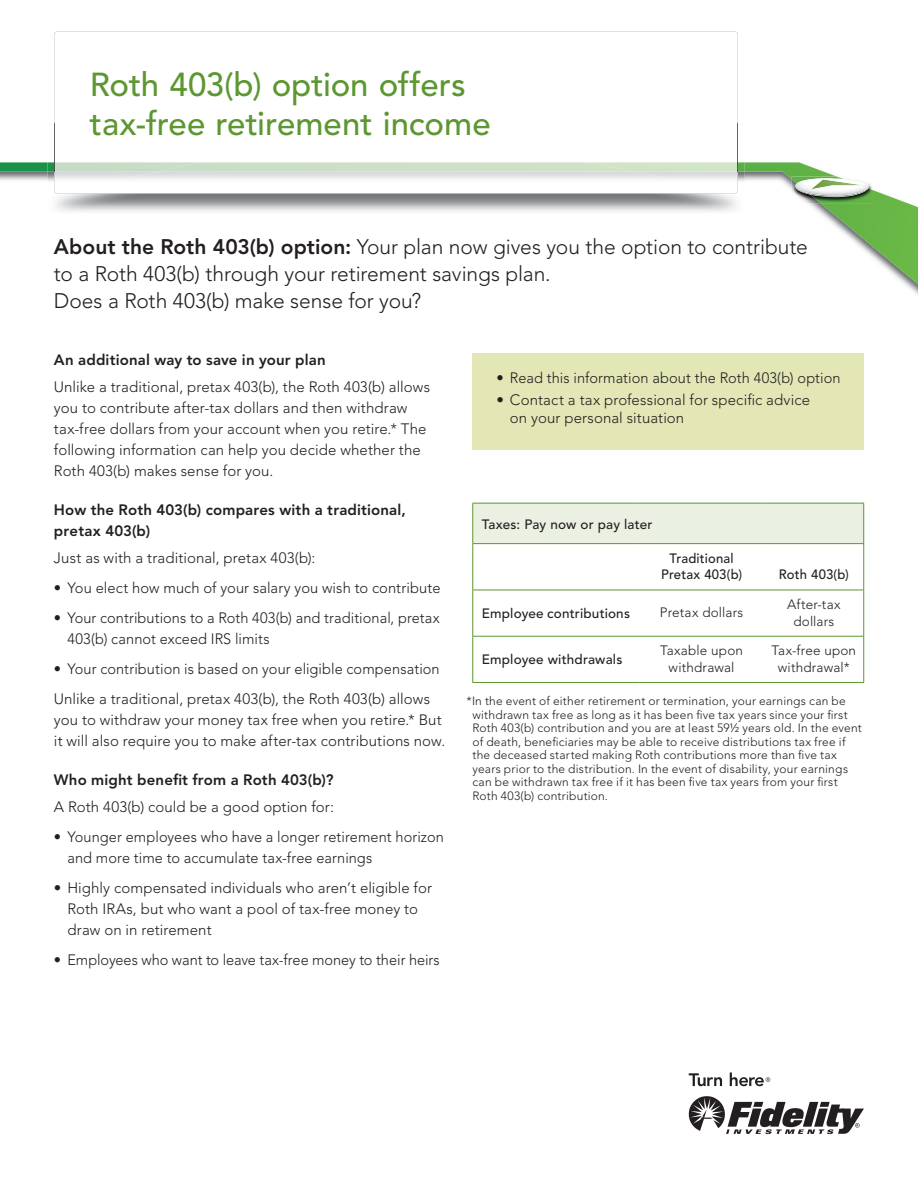
<style>
.page{position:relative;width:918px;height:1188px;background:#fff}
.page>*{position:absolute;margin:0;border:0;box-sizing:border-box;transform-origin:0 0}
.t1{font:500 33px/39px "Avenir";color:#5c9731}
.t2{font:300 21px/27px "Avenir";letter-spacing:-.005em;color:#231f20}
.t3{font:300 15px/21px "Avenir";letter-spacing:.005em;color:#231f20}
.t4{font:800 15px/21px "Avenir LT Std";letter-spacing:.01em;color:#231f20}
.t5{font:500 13.5px/16.5px "Avenir";letter-spacing:.015em;color:#231f20;text-align:center}
.t6{font:300 13.5px/16.5px "Avenir";letter-spacing:.015em;color:#231f20;text-align:center}
.t7{font:300 12px/13.5px "Avenir";letter-spacing:.015em;color:#231f20}
.s1{font-family:"Avenir LT Std";font-weight:800}
</style>
<div class="page">
<img style="left:0;top:162px;width:918px;height:133px">
<img style="left:791px;top:177px;width:82px;height:26px">
<svg style="left:795px;top:178px;width:74px;height:19px"></svg>
<img style="left:47px;top:172px;width:698px;height:42px">
<img style="left:54px;top:172px;width:684px;height:22px">
<img style="left:56px;top:172px;width:148px;height:21px">
<img style="left:56px;top:162px;width:102px;height:10px">
<img style="left:588px;top:172px;width:148px;height:21px">
<img style="left:634px;top:162px;width:102px;height:10px">
<img style="left:158px;top:162px;width:476px;height:10px">
<img style="left:56px;top:193px;width:680px;height:1px">
<img style="left:54px;top:162px;width:2px;height:31px">
<img style="left:736px;top:162px;width:2px;height:31px">
<svg style="left:688px;top:1096px;width:176px;height:38px"></svg>
<svg style="left:689px;top:1073px;width:33px;height:13px"></svg>
<svg style="left:730px;top:1072px;width:40px;height:14px"></svg>
<div style="left:473px;top:503px;width:391px;height:41px;background:#eaf0e2"></div>
<hr style="left:863px;top:503px;width:1px;height:40px;background:#5c9731">
<hr style="left:639px;top:636px;width:125px;height:1px;background:#5c9731">
<hr style="left:764px;top:636px;width:100px;height:1px;background:#5c9731">
<hr style="left:639px;top:682px;width:125px;height:1px;background:#5c9731">
<hr style="left:764px;top:682px;width:100px;height:1px;background:#5c9731">
<hr style="left:472px;top:636px;width:167px;height:1px;background:#5c9731">
<hr style="left:472px;top:682px;width:167px;height:1px;background:#5c9731">
<hr style="left:863px;top:544px;width:1px;height:46px;background:#5c9731">
<hr style="left:863px;top:590px;width:1px;height:46px;background:#5c9731">
<hr style="left:863px;top:636px;width:1px;height:46px;background:#5c9731">
<hr style="left:472px;top:590px;width:167px;height:1px;background:#5c9731">
<hr style="left:472px;top:590px;width:1px;height:46px;background:#5c9731">
<hr style="left:472px;top:636px;width:1px;height:46px;background:#5c9731">
<hr style="left:639px;top:590px;width:125px;height:1px;background:#5c9731">
<hr style="left:764px;top:590px;width:100px;height:1px;background:#5c9731">
<hr style="left:472px;top:503px;width:167px;height:1px;background:#5c9731">
<hr style="left:472px;top:503px;width:1px;height:40px;background:#5c9731">
<hr style="left:639px;top:503px;width:125px;height:1px;background:#5c9731">
<hr style="left:764px;top:503px;width:100px;height:1px;background:#5c9731">
<hr style="left:472px;top:543px;width:167px;height:1px;background:#5c9731">
<hr style="left:472px;top:544px;width:1px;height:46px;background:#5c9731">
<hr style="left:639px;top:543px;width:125px;height:1px;background:#5c9731">
<hr style="left:764px;top:543px;width:100px;height:1px;background:#5c9731">
<div style="left:472px;top:353px;width:392px;height:97px;background:#e2e7b5"></div>
<h1 class="t1" style="left:90px;top:68px;width:402px">Roth 403(b) option offers tax-free retirement income</h1>
<h2 class="t2" style="left:54px;top:235px;width:755px"><span class="s1">About the Roth 403(b) option:</span> Your plan now gives you the option to contribute to a Roth 403(b) through your retirement savings plan.<br>Does a Roth 403(b) make sense for you?</h2>
<p class="t4" style="left:54px;top:350px;width:273px">An additional way to save in your plan</p>
<p class="t3" style="left:54px;top:377px;width:378px">Unlike a traditional, pretax 403(b), the Roth 403(b) allows you to contribute after-tax dollars and then withdraw tax-free dollars from your account when you retire.* The following information can help you decide whether the Roth 403(b) makes sense for you.</p>
<p class="t4" style="left:54px;top:500px;width:353px">How the Roth 403(b) compares with a traditional, pretax 403(b)</p>
<p class="t3" style="left:54px;top:548px;width:263px">Just as with a traditional, pretax 403(b):</p>
<p class="t3" style="left:54px;top:578px;width:388px">• You elect how much of your salary you wish to contribute</p>
<p class="t3" style="left:67px;top:608px;width:374px;text-indent:-13px">• Your contributions to a Roth 403(b) and traditional, pretax<br>403(b) cannot exceed IRS limits</p>
<p class="t3" style="left:54px;top:655px;width:387px;line-height:30px">• Your contribution is based on your eligible compensation<br>Unlike a traditional, pretax 403(b), the Roth 403(b) allows</p>
<p class="t3" style="left:54px;top:710px;width:393px">you to withdraw your money tax free when you retire.* But it will also require you to make after-tax contributions now.</p>
<p class="t4" style="left:54px;top:770px;width:281px">Who might benefit from a Roth 403(b)?</p>
<p class="t3" style="left:54px;top:797px;width:282px">A Roth 403(b) could be a good option for:</p>
<p class="t3" style="left:67px;top:827px;width:378px;text-indent:-14px">• Younger employees who have a longer retirement horizon and more time to accumulate tax-free earnings</p>
<p class="t3" style="left:67px;top:878px;width:366px;text-indent:-14px">• Highly compensated individuals who aren’t eligible for<br>Roth IRAs, but who want a pool of tax-free money to draw on in retirement</p>
<p class="t3" style="left:54px;top:950px;width:387px">• Employees who want to leave tax-free money to their heirs</p>
<p class="t3" style="left:496px;top:368px;width:345px">• Read this information about the Roth 403(b) option</p>
<p class="t3" style="left:510px;top:392px;width:302px;line-height:18px;text-indent:-14px">• Contact a tax professional for specific advice on your personal situation</p>
<p class="t5" style="left:482px;top:517px;width:172px">Taxes: Pay now or pay later</p>
<p class="t5" style="left:661px;top:551px;width:82px">Traditional<br>Pretax 403(b)</p>
<p class="t5" style="left:779px;top:568px;width:71px">Roth 403(b)</p>
<p class="t5" style="left:482px;top:606px;width:150px">Employee contributions</p>
<p class="t6" style="left:660px;top:606px;width:85px">Pretax dollars</p>
<p class="t6" style="left:787px;top:597px;width:55px">After-tax dollars</p>
<p class="t5" style="left:482px;top:652px;width:142px">Employee withdrawals</p>
<p class="t6" style="left:660px;top:644px;width:84px">Taxable upon withdrawal</p>
<p class="t6" style="left:772px;top:644px;width:86px">Tax-free upon withdrawal*</p>
<p class="t7" style="left:472px;top:695px;width:391px;text-indent:-6px">*In the event of either retirement or termination, your earnings can be withdrawn tax free as long as it has been five tax years since your first Roth 403(b) contribution and you are at least 59½ years old. In the event of death, beneficiaries may be able to receive distributions tax free if the deceased started making Roth contributions more than five tax years prior to the distribution. In the event of disability, your earnings can be withdrawn tax free if it has been five tax years from your first Roth 403(b) contribution.</p>
</div>
